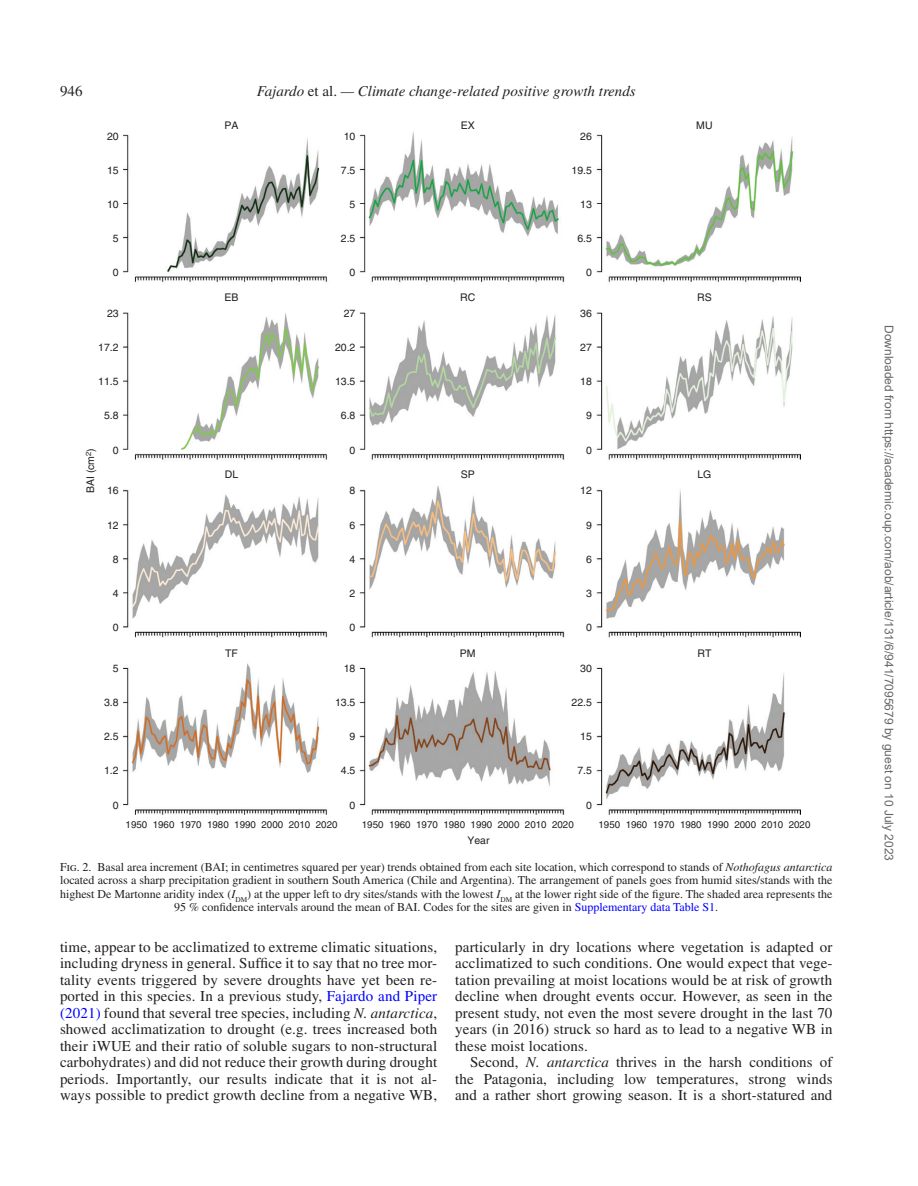
<style>
.page{position:relative;width:918px;height:1186px;background:#fff}
.page>*{position:absolute;margin:0;border:0;box-sizing:border-box;transform-origin:0 0}
.t1{font:15px/16.5px "Times LT Std";letter-spacing:.01em;color:#231f20;text-align:justify}
.t2{font:italic 15px "Times LT Std";color:#231f20}
.t3{font:12px/13.5px "Times LT Std";color:#231f20;text-align:center}
.t4{font:12px "Arial";color:#666}
.t5{font:10.5px "Helvetica";color:#231f20}
.t6{font:9.75px "Helvetica";color:#231f20}
.s1{font-style:normal}
.s2{font-style:italic}
.s3{color:#00f}
</style>
<div class="page">
<img style="left:124px;top:132px;width:677px;height:683px">
<p class="t1" style="left:60px;top:83px;width:24px">946</p>
<p class="t2" style="left:257px;top:83px;width:381px">Fajardo <span class="s1">et al.</span> — Climate change-related positive growth trends</p>
<p class="t5" style="left:225px;top:119px;width:16px">PA</p>
<p class="t5" style="left:461px;top:119px;width:16px">EX</p>
<p class="t5" style="left:696px;top:119px;width:18px">MU</p>
<p class="t5" style="left:107px;top:130px;width:13px">20</p>
<p class="t5" style="left:344px;top:130px;width:13px">10</p>
<p class="t5" style="left:580px;top:130px;width:13px">26</p>
<p class="t5" style="left:107px;top:164px;width:13px">15</p>
<p class="t5" style="left:341px;top:164px;width:16px">7.5</p>
<p class="t5" style="left:572px;top:164px;width:22px">19.5</p>
<p class="t5" style="left:107px;top:198px;width:13px">10</p>
<p class="t5" style="left:350px;top:198px;width:7px">5</p>
<p class="t5" style="left:580px;top:198px;width:13px">13</p>
<p class="t5" style="left:113px;top:232px;width:7px">5</p>
<p class="t5" style="left:341px;top:232px;width:16px">2.5</p>
<p class="t5" style="left:577px;top:232px;width:16px">6.5</p>
<p class="t5" style="left:113px;top:266px;width:7px">0</p>
<p class="t5" style="left:350px;top:266px;width:7px">0</p>
<p class="t5" style="left:586px;top:266px;width:7px">0</p>
<p class="t5" style="left:225px;top:291px;width:16px">EB</p>
<p class="t5" style="left:460px;top:291px;width:17px">RC</p>
<p class="t5" style="left:697px;top:291px;width:16px">RS</p>
<p class="t5" style="left:107px;top:307px;width:13px">23</p>
<p class="t5" style="left:344px;top:307px;width:13px">27</p>
<p class="t5" style="left:580px;top:307px;width:13px">36</p>
<p class="t5" style="left:98px;top:341px;width:22px">17.2</p>
<p class="t5" style="left:335px;top:341px;width:22px">20.2</p>
<p class="t5" style="left:580px;top:341px;width:13px">27</p>
<p class="t5" style="left:98px;top:376px;width:22px">11.5</p>
<p class="t5" style="left:335px;top:375px;width:22px">13.5</p>
<p class="t5" style="left:580px;top:375px;width:13px">18</p>
<p class="t5" style="left:104px;top:410px;width:16px">5.8</p>
<p class="t5" style="left:341px;top:410px;width:16px">6.8</p>
<p class="t5" style="left:586px;top:410px;width:7px">9</p>
<p class="t5" style="left:84px;top:493px;width:47px;rotate:-90deg">BAI (cm<sup>2</sup>)</p>
<p class="t5" style="left:113px;top:444px;width:7px">0</p>
<p class="t5" style="left:107px;top:485px;width:13px">16</p>
<p class="t5" style="left:225px;top:469px;width:15px">DL</p>
<p class="t5" style="left:350px;top:444px;width:7px">0</p>
<p class="t5" style="left:350px;top:485px;width:7px">8</p>
<p class="t5" style="left:586px;top:444px;width:7px">0</p>
<p class="t5" style="left:461px;top:469px;width:16px">SP</p>
<p class="t5" style="left:697px;top:469px;width:16px">LG</p>
<p class="t5" style="left:580px;top:485px;width:13px">12</p>
<p class="t5" style="left:107px;top:519px;width:13px">12</p>
<p class="t5" style="left:350px;top:519px;width:7px">6</p>
<p class="t5" style="left:586px;top:519px;width:7px">9</p>
<p class="t5" style="left:113px;top:553px;width:7px">8</p>
<p class="t5" style="left:350px;top:553px;width:7px">4</p>
<p class="t5" style="left:586px;top:553px;width:7px">6</p>
<p class="t5" style="left:113px;top:587px;width:7px">4</p>
<p class="t5" style="left:350px;top:587px;width:7px">2</p>
<p class="t5" style="left:586px;top:587px;width:7px">3</p>
<p class="t5" style="left:113px;top:621px;width:7px">0</p>
<p class="t5" style="left:350px;top:621px;width:7px">0</p>
<p class="t5" style="left:586px;top:621px;width:7px">0</p>
<p class="t5" style="left:225px;top:647px;width:14px">TF</p>
<p class="t5" style="left:460px;top:647px;width:17px">PM</p>
<p class="t5" style="left:697px;top:647px;width:15px">RT</p>
<p class="t5" style="left:113px;top:662px;width:7px">5</p>
<p class="t5" style="left:344px;top:662px;width:13px">18</p>
<p class="t5" style="left:580px;top:662px;width:13px">30</p>
<p class="t5" style="left:104px;top:696px;width:16px">3.8</p>
<p class="t5" style="left:335px;top:696px;width:22px">13.5</p>
<p class="t5" style="left:572px;top:696px;width:22px">22.5</p>
<p class="t5" style="left:104px;top:730px;width:16px">2.5</p>
<p class="t5" style="left:350px;top:730px;width:7px">9</p>
<p class="t5" style="left:580px;top:730px;width:13px">15</p>
<p class="t5" style="left:104px;top:765px;width:16px">1.2</p>
<p class="t5" style="left:341px;top:765px;width:16px">4.5</p>
<p class="t5" style="left:577px;top:765px;width:16px">7.5</p>
<p class="t5" style="left:113px;top:799px;width:7px">0</p>
<p class="t5" style="left:350px;top:799px;width:7px">0</p>
<p class="t5" style="left:586px;top:799px;width:7px">0</p>
<p class="t6" style="left:126px;top:819px;width:213px">1950 1960 1970 1980 1990 2000 2010 2020</p>
<p class="t6" style="left:362px;top:819px;width:213px">1950 1960 1970 1980 1990 2000 2010 2020</p>
<p class="t6" style="left:598px;top:819px;width:213px">1950 1960 1970 1980 1990 2000 2010 2020</p>
<p class="t5" style="left:467px;top:834px;width:24px">Year</p>
<p class="t3" style="left:60px;top:860px;width:774px">Fig. 2. Basal area increment (BAI; in centimetres squared per year) trends obtained from each site location, which correspond to stands of <span class="s2">Nothofagus antarctica </span>located across a sharp precipitation gradient in southern South America (Chile and Argentina). The arrangement of panels goes from humid sites/stands with the highest De Martonne aridity index (<span class="s2">I</span><sub>DM</sub>) at the upper left to dry sites/stands with the lowest <span class="s2">I</span><sub>DM</sub> at the lower right side of the figure. The shaded area represents the 95 % confidence intervals around the mean of BAI. Codes for the sites are given in <span class="s3">Supplementary data Table S1</span>.</p>
<p class="t1" style="left:60px;top:938px;width:379px">time, appear to be acclimatized to extreme climatic situations, including dryness in general. Suffice it to say that no tree mor&shy;tality events triggered by severe droughts have yet been re&shy;ported in this species. In a previous study, <span class="s3">Fajardo and Piper (2021)</span> found that several tree species, including <span class="s2">N. antarctica</span>, showed acclimatization to drought (e.g. trees increased both their iWUE and their ratio of soluble sugars to non-structural carbohydrates) and did not reduce their growth during drought periods. Importantly, our results indicate that it is not al&shy;ways possible to predict growth decline from a negative WB,</p>
<p class="t1" style="left:455px;top:938px;width:379px">particularly in dry locations where vegetation is adapted or acclimatized to such conditions. One would expect that vege&shy;tation prevailing at moist locations would be at risk of growth decline when drought events occur. However, as seen in the present study, not even the most severe drought in the last 70 years (in 2016) struck so hard as to lead to a negative WB in these moist locations.</p>
<p class="t1" style="left:455px;top:1054px;width:379px;text-indent:15px">Second, <span class="s2">N. antarctica</span> thrives in the harsh conditions of the Patagonia, including low temperatures, strong winds and a rather short growing season. It is a short-statured and</p>
<p class="t4" style="left:893px;top:325px;width:538px;rotate:90deg">Downloaded from https://academic.oup.com/aob/article/131/6/941/7095679 by guest on 10 July 2023</p>
</div>
